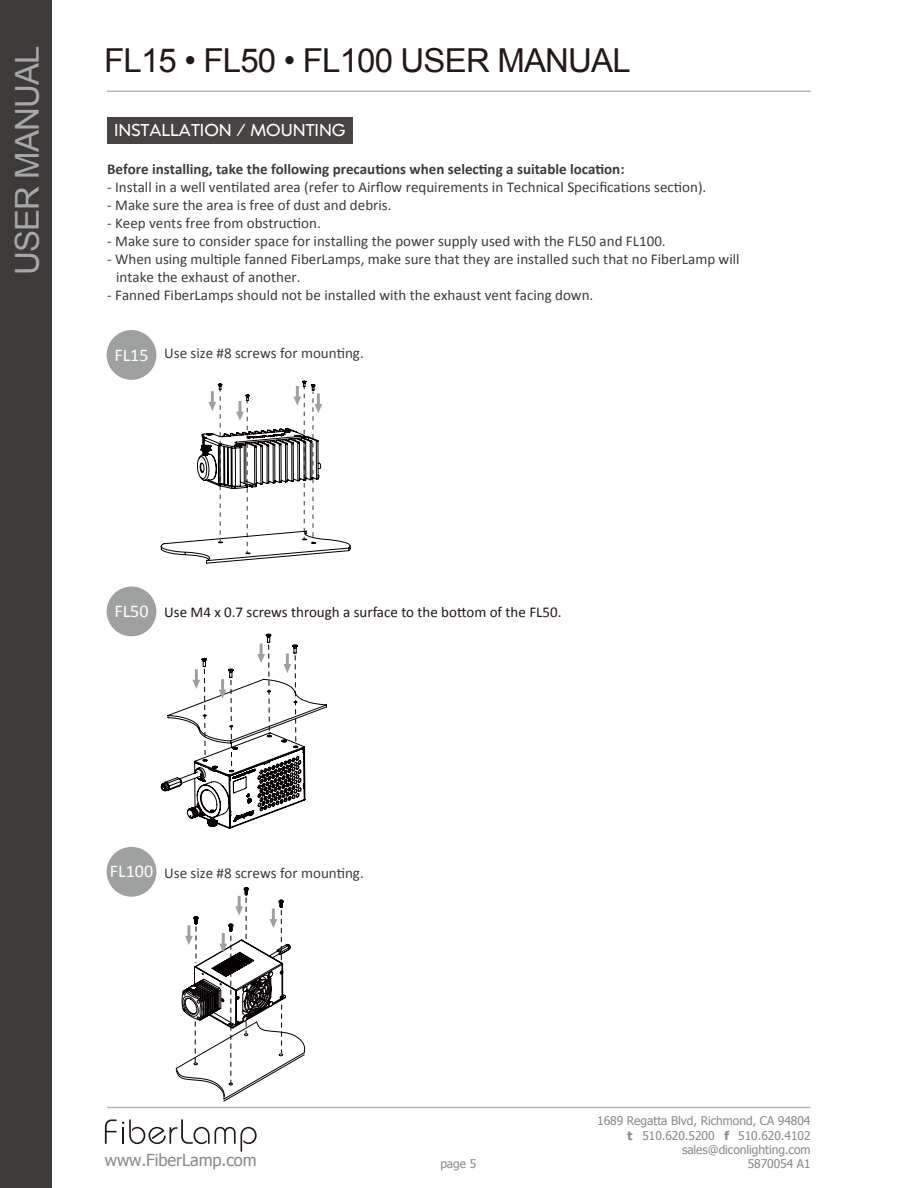
<style>
.page{position:relative;width:918px;height:1188px;background:#fff}
.page>*{position:absolute;margin:0;border:0;box-sizing:border-box;transform-origin:0 0}
.t1{font:33px "Arial";letter-spacing:-.025em;color:#221815}
.t2{font:33px "Arial";letter-spacing:-.025em;color:#a6a7a7}
.t3{font:17.1px "IKEA Sans";color:#fff;scale:1.05 1}
.t4{font:16.5px "Tahoma";letter-spacing:-.005em;color:#898989}
.t5{font:15px/18px "Calibri";color:#3e3a39}
.t6{font:700 15px "Calibri";color:#3e3a39}
.t7{font:15px "Calibri";color:#221815}
.t8{font:12px/14.4px "Tahoma";letter-spacing:-.005em;color:#898989}
.s1{font-size:18px;color:#fff}
.s2{font-weight:700}
</style>
<div class="page">
<svg style="left:161px;top:381px;width:189px;height:182px"></svg>
<svg style="left:161px;top:634px;width:166px;height:195px"></svg>
<svg style="left:176px;top:887px;width:129px;height:215px"></svg>
<svg style="left:105px;top:1119px;width:152px;height:33px"></svg>
<hr style="left:107px;top:90px;width:704px;height:2px;background:#b5b6b6">
<hr style="left:107px;top:1107px;width:704px;height:1px;background:#b5b6b6">
<div style="left:0;top:0;width:52px;height:1188px;background:#3e3a39"></div>
<div style="left:107px;top:330px;width:49px;height:50px;background:#9fa0a0;border-radius:50%"></div>
<div style="left:107px;top:587px;width:49px;height:49px;background:#9fa0a0;border-radius:50%"></div>
<div style="left:107px;top:847px;width:49px;height:50px;background:#9fa0a0;border-radius:50%"></div>
<div style="left:107px;top:117px;width:245px;height:27px;background:#474443"></div>
<h1 class="t2" style="left:5px;top:275px;width:232px;rotate:-90deg">USER MANUAL</h1>
<h1 class="t1" style="left:104px;top:39px;width:528px">FL15 • FL50 • FL100 USER MANUAL</h1>
<p class="t3" style="left:114px;top:117px;width:222px">INSTALLATION / MOUNTING</p>
<p class="t6" style="left:107px;top:160px;width:519px">Before installing, take the following precautions when selecting a suitable location:</p>
<p class="t5" style="left:107px;top:177px;width:601px">- Install in a well ventilated area (refer to Airflow requirements in Technical Specifications section).</p>
<p class="t5" style="left:107px;top:195px;width:286px">- Make sure the area is free of dust and debris.</p>
<p class="t5" style="left:107px;top:213px;width:215px">- Keep vents free from obstruction.</p>
<p class="t5" style="left:107px;top:231px;width:560px">- Make sure to consider space for installing the power supply used with the FL50 and FL100.</p>
<p class="t5" style="left:116px;top:249px;width:625px;text-indent:-9px">- When using multiple fanned FiberLamps, make sure that they are installed such that no FiberLamp will intake the exhaust of another.</p>
<p class="t5" style="left:107px;top:285px;width:488px">- Fanned FiberLamps should not be installed with the exhaust vent facing down.</p>
<p class="t5" style="left:114px;top:344px;width:251px"><span class="s1">FL15</span> Use size #8 screws for mounting.</p>
<p class="t7" style="left:114px;top:603px;width:449px"><span class="s1">FL50</span> Use M4 x 0.7 screws through a surface to the bottom of the FL50.</p>
<p class="t5" style="left:110px;top:863px;width:255px"><span class="s1">FL100</span> Use size #8 screws for mounting.</p>
<p class="t4" style="left:105px;top:1149px;width:153px">www.FiberLamp.com</p>
<p class="t8" style="left:440px;top:1156px;width:37px">page 5</p>
<p class="t8" style="left:628px;top:1113px;width:184px;text-indent:-30px">1689 Regatta Blvd, Richmond, CA 94804 <span class="s2">t</span> 510.620.5200</p>
<p class="t8" style="left:724px;top:1127px;width:88px"><span class="s2">f</span> 510.620.4102</p>
<p class="t8" style="left:748px;top:1156px;width:64px">5870054 A1</p>
<p class="t8" style="left:682px;top:1142px;width:130px">sales@diconlighting.com</p>
</div>
